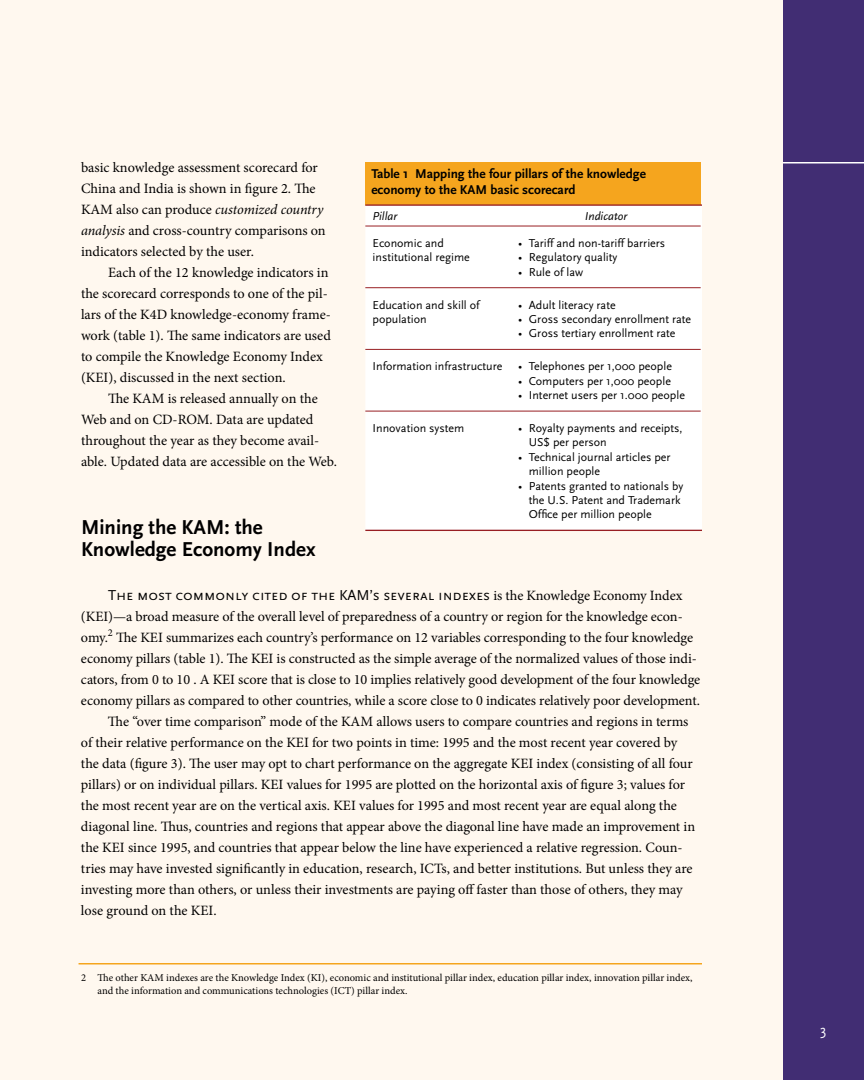
<style>
.page{position:relative;width:864px;height:1080px;background:#fff}
.page>*{position:absolute;margin:0;border:0;box-sizing:border-box;transform-origin:0 0}
.t1{font:700 21px/22.5px "Scala Sans";color:#000}
.t2{font:15px "Scala Sans Caps";letter-spacing:-.005em;color:#000}
.t3{font:15px "Scala Sans Caps";color:#fff}
.t4{font:14.25px/21px "Minion Pro";letter-spacing:-.005em;color:#000}
.t5{font:700 13.35px/16px "Scala Sans";color:#000}
.t6{font:12px/14.4px "Scala Sans";color:#000}
.t7{font:italic 12px "Scala Sans";color:#000}
.t8{font:10.5px/13.5px "Minion Pro";color:#000}
.s1{font-style:italic}
.s2{font-family:"Minion Pro";font-size:14.25px}
</style>
<div class="page">
<div style="left:0;top:0;width:795px;height:1080px;background:#fff8ef"></div>
<div style="left:783px;top:0;width:81px;height:1080px;background:#412d73"></div>
<hr style="left:783px;top:162px;width:81px;height:2px;background:#fff">
<div style="left:365px;top:162px;width:336px;height:43px;background:#f5a51e"></div>
<div style="left:365px;top:206px;width:336px;height:324px;background:#fff"></div>
<hr style="left:510px;top:206px;width:2px;height:20px;background:#fff">
<svg style="left:701px;top:206px;width:1px;height:20px"></svg>
<hr style="left:510px;top:226px;width:2px;height:61px;background:#fff">
<hr style="left:701px;top:226px;width:1px;height:62px;background:#fff">
<hr style="left:510px;top:288px;width:2px;height:61px;background:#fff">
<hr style="left:701px;top:288px;width:1px;height:61px;background:#fff">
<hr style="left:510px;top:350px;width:2px;height:61px;background:#fff">
<hr style="left:701px;top:349px;width:1px;height:62px;background:#fff">
<hr style="left:510px;top:411px;width:2px;height:119px;background:#fff">
<hr style="left:701px;top:411px;width:1px;height:119px;background:#fff">
<hr style="left:365px;top:204px;width:146px;height:2px;background:#981f23">
<hr style="left:511px;top:204px;width:191px;height:2px;background:#981f23">
<hr style="left:365px;top:226px;width:146px;height:1px;background:#981f23">
<hr style="left:511px;top:226px;width:190px;height:1px;background:#981f23">
<hr style="left:365px;top:287px;width:146px;height:1px;background:#981f23">
<hr style="left:511px;top:287px;width:190px;height:1px;background:#981f23">
<hr style="left:365px;top:349px;width:146px;height:1px;background:#981f23">
<hr style="left:511px;top:349px;width:190px;height:1px;background:#981f23">
<hr style="left:365px;top:411px;width:146px;height:1px;background:#981f23">
<hr style="left:511px;top:411px;width:190px;height:1px;background:#981f23">
<hr style="left:365px;top:530px;width:146px;height:1px;background:#981f23">
<hr style="left:511px;top:530px;width:191px;height:1px;background:#981f23">
<hr style="left:79px;top:963px;width:623px;height:1px;background:#f5a51e">
<p class="t4" style="left:81px;top:157px;width:246px">basic knowledge assessment scorecard for China and India is shown in figure 2. The KAM also can produce <span class="s1">customized country analysis</span> and cross-country comparisons on indicators selected by the user.</p>
<p class="t4" style="left:81px;top:262px;width:251px;text-indent:27px">Each of the 12 knowledge indicators in the scorecard corresponds to one of the pil&shy;lars of the K4D knowledge-economy frame&shy;work (table 1). The same indicators are used to compile the Knowledge Economy Index (KEI), discussed in the next section.</p>
<p class="t4" style="left:81px;top:388px;width:258px;text-indent:27px">The KAM is released annually on the Web and on CD-ROM. Data are updated throughout the year as they become avail&shy;able. Updated data are accessible on the Web.</p>
<p class="t5" style="left:371px;top:166px;width:276px">Table 1 Mapping the four pillars of the knowledge economy to the KAM basic scorecard</p>
<p class="t7" style="left:373px;top:210px;width:26px">Pillar</p>
<p class="t7" style="left:585px;top:210px;width:44px">Indicator</p>
<p class="t6" style="left:373px;top:236px;width:99px">Economic and institutional regime</p>
<p class="t6" style="left:518px;top:236px;width:149px">• Tariff and non-tariff barriers</p>
<p class="t6" style="left:518px;top:250px;width:101px">• Regulatory quality</p>
<p class="t6" style="left:518px;top:265px;width:67px">• Rule of law</p>
<p class="t6" style="left:373px;top:298px;width:109px">Education and skill of population</p>
<p class="t6" style="left:518px;top:298px;width:99px">• Adult literacy rate</p>
<p class="t6" style="left:518px;top:312px;width:175px">• Gross secondary enrollment rate</p>
<p class="t6" style="left:518px;top:327px;width:159px">• Gross tertiary enrollment rate</p>
<p class="t6" style="left:373px;top:359px;width:131px">Information infrastructure</p>
<p class="t6" style="left:518px;top:359px;width:155px">• Telephones per 1,000 people</p>
<p class="t6" style="left:518px;top:374px;width:154px">• Computers per 1,000 people</p>
<p class="t6" style="left:518px;top:388px;width:168px">• Internet users per 1.000 people</p>
<p class="t6" style="left:373px;top:421px;width:93px">Innovation system</p>
<p class="t6" style="left:529px;top:421px;width:155px;text-indent:-11px">• Royalty payments and receipts,<br>US$ per person</p>
<p class="t6" style="left:529px;top:450px;width:143px;text-indent:-11px">• Technical journal articles per million people</p>
<p class="t6" style="left:529px;top:479px;width:156px;text-indent:-11px">• Patents granted to nationals by the U.S. Patent and Trademark<br>Office per million people</p>
<h1 class="t1" style="left:81px;top:516px;width:236px">Mining the KAM: the<br>Knowledge Economy Index</h1>
<p class="t2" style="left:108px;top:587px;width:576px">The most commonly cited of the KAM’s several indexes <span class="s2">is the Knowledge Economy Index</span></p>
<p class="t4" style="left:81px;top:606px;width:603px">(KEI)—a broad measure of the overall level of preparedness of a country or region for the knowledge econ-</p>
<p class="t4" style="left:81px;top:627px;width:614px">omy.<sup>2</sup> The KEI summarizes each country’s performance on 12 variables corresponding to the four knowledge</p>
<p class="t4" style="left:81px;top:648px;width:617px">economy pillars (table 1). The KEI is constructed as the simple average of the normalized values of those indi-</p>
<p class="t4" style="left:81px;top:669px;width:621px">cators, from 0 to 10 . A KEI score that is close to 10 implies relatively good development of the four knowledge</p>
<p class="t4" style="left:81px;top:690px;width:620px">economy pillars as compared to other countries, while a score close to 0 indicates relatively poor development.</p>
<p class="t4" style="left:108px;top:711px;width:582px">The “over time comparison” mode of the KAM allows users to compare countries and regions in terms</p>
<p class="t4" style="left:81px;top:732px;width:598px">of their relative performance on the KEI for two points in time: 1995 and the most recent year covered by</p>
<p class="t4" style="left:81px;top:753px;width:613px">the data (figure 3). The user may opt to chart performance on the aggregate KEI index (consisting of all four</p>
<p class="t4" style="left:81px;top:774px;width:606px">pillars) or on individual pillars. KEI values for 1995 are plotted on the horizontal axis of figure 3; values for</p>
<p class="t4" style="left:81px;top:795px;width:597px">the most recent year are on the vertical axis. KEI values for 1995 and most recent year are equal along the</p>
<p class="t4" style="left:81px;top:816px;width:616px">diagonal line. Thus, countries and regions that appear above the diagonal line have made an improvement in</p>
<p class="t4" style="left:81px;top:837px;width:603px">the KEI since 1995, and countries that appear below the line have experienced a relative regression. Coun-</p>
<p class="t4" style="left:81px;top:858px;width:613px">tries may have invested significantly in education, research, ICTs, and better institutions. But unless they are</p>
<p class="t4" style="left:81px;top:879px;width:603px">investing more than others, or unless their investments are paying off faster than those of others, they may</p>
<p class="t4" style="left:81px;top:900px;width:137px">lose ground on the KEI.</p>
<p class="t8" style="left:97px;top:971px;width:597px;text-indent:-16px">2 The other KAM indexes are the Knowledge Index (KI), economic and institutional pillar index, education pillar index, innovation pillar index, and the information and communications technologies (ICT) pillar index.</p>
<p class="t3" style="left:820px;top:1022px;width:8px">3</p>
</div>
